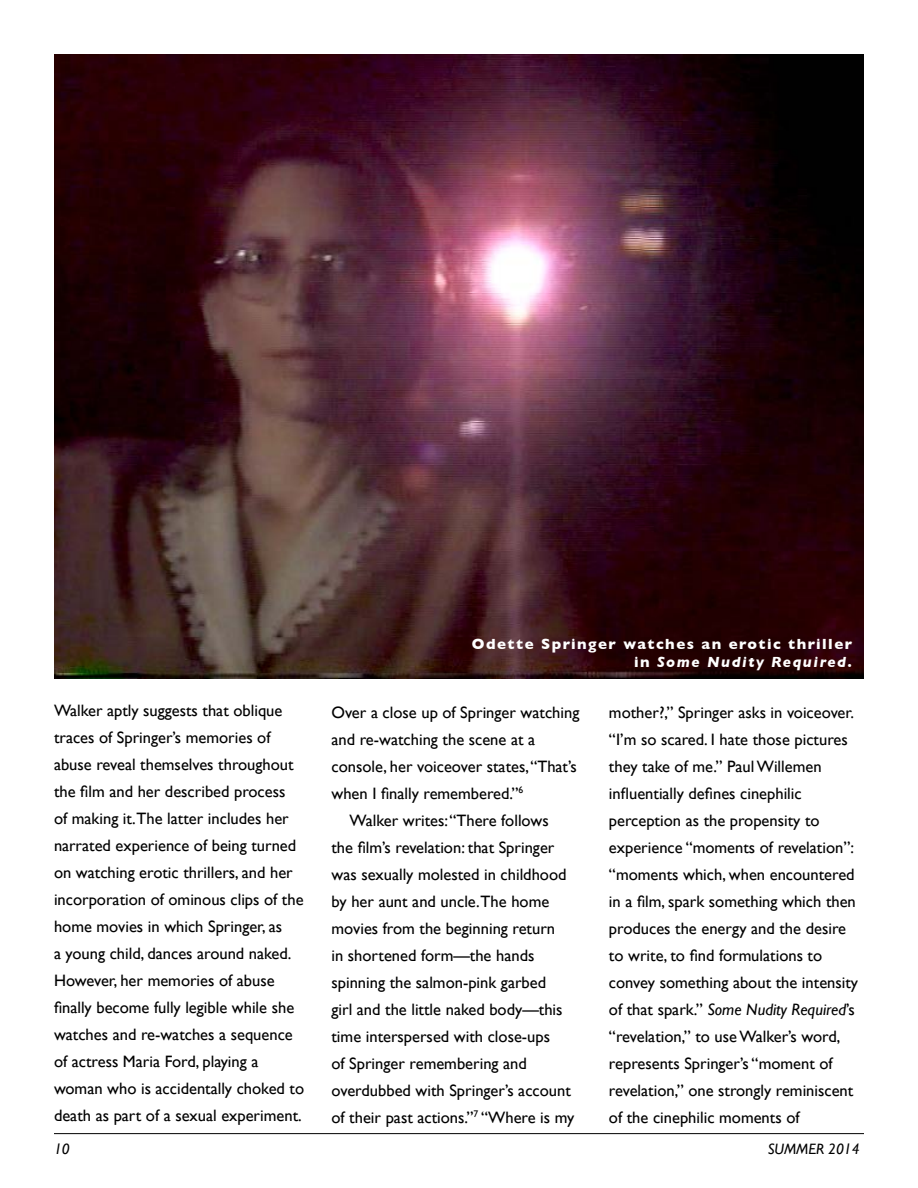
<style>
.page{position:relative;width:918px;height:1188px;background:#fff}
.page>*{position:absolute;margin:0;border:0;box-sizing:border-box;transform-origin:0 0}
.t1{font:16.5px/27px "Gill Sans";color:#000}
.t2{font:700 15px/18px "Gill Sans";letter-spacing:.1em;color:#fff;text-align:right}
.t3{font:italic 15px "Gill Sans";color:#000}
.s1{font-style:italic}
</style>
<div class="page">
<hr style="left:54px;top:1133px;width:810px;height:1px;background:#000">
<img style="left:54px;top:54px;width:810px;height:625px">
<p class="t2" style="left:472px;top:635px;width:382px">Odette Springer watches an erotic thriller in <span class="s1">Some Nudity Required.</span></p>
<p class="t1" style="left:54px;top:697px;width:252px">Walker aptly suggests that oblique traces of Springer’s memories of abuse reveal themselves throughout the film and her described process<br>of making it.The latter includes her narrated experience of being turned on watching erotic thrillers, and her incorporation of ominous clips of the home movies in which Springer, as<br>a young child, dances around naked.<br>However, her memories of abuse finally become fully legible while she watches and re-watches a sequence of actress Maria Ford, playing a woman who is accidentally choked to death as part of a sexual experiment.</p>
<p class="t1" style="left:331px;top:699px;width:249px">Over a close up of Springer watching</p>
<p class="t1" style="left:331px;top:726px;width:205px">and re-watching the scene at a</p>
<p class="t1" style="left:331px;top:753px;width:247px">console, her voiceover states, “That’s</p>
<p class="t1" style="left:331px;top:780px;width:193px">when I finally remembered.”<sup>6</sup></p>
<p class="t1" style="left:350px;top:807px;width:201px">Walker writes: “There follows</p>
<p class="t1" style="left:332px;top:834px;width:224px">the film’s revelation: that Springer</p>
<p class="t1" style="left:332px;top:861px;width:237px">was sexually molested in childhood</p>
<p class="t1" style="left:332px;top:888px;width:219px">by her aunt and uncle.The home</p>
<p class="t1" style="left:332px;top:915px;width:225px">movies from the beginning return</p>
<p class="t1" style="left:332px;top:942px;width:204px">in shortened form—the hands</p>
<p class="t1" style="left:332px;top:969px;width:216px">spinning the salmon-pink garbed</p>
<p class="t1" style="left:332px;top:996px;width:233px">girl and the little naked body—this</p>
<p class="t1" style="left:332px;top:1023px;width:220px">time interspersed with close-ups</p>
<p class="t1" style="left:332px;top:1050px;width:197px">of Springer remembering and</p>
<p class="t1" style="left:332px;top:1077px;width:241px">overdubbed with Springer’s account</p>
<p class="t1" style="left:332px;top:1104px;width:244px">of their past actions.”<sup>7</sup> “Where is my</p>
<p class="t1" style="left:609px;top:699px;width:251px">mother?,” Springer asks in voiceover. “I’m so scared. I hate those pictures they take of me.” Paul Willemen influentially defines cinephilic perception as the propensity to experience “moments of revelation”: “moments which, when encountered in a film, spark something which then produces the energy and the desire to write, to find formulations to convey something about the intensity of that spark.” <span class="s1">Some Nudity Required</span>’s “revelation,” to use Walker’s word, represents Springer’s “moment of revelation,” one strongly reminiscent of the cinephilic moments of</p>
<p class="t3" style="left:54px;top:1141px;width:17px">10</p>
<p class="t3" style="left:768px;top:1141px;width:93px">SUMMER 2014</p>
</div>
